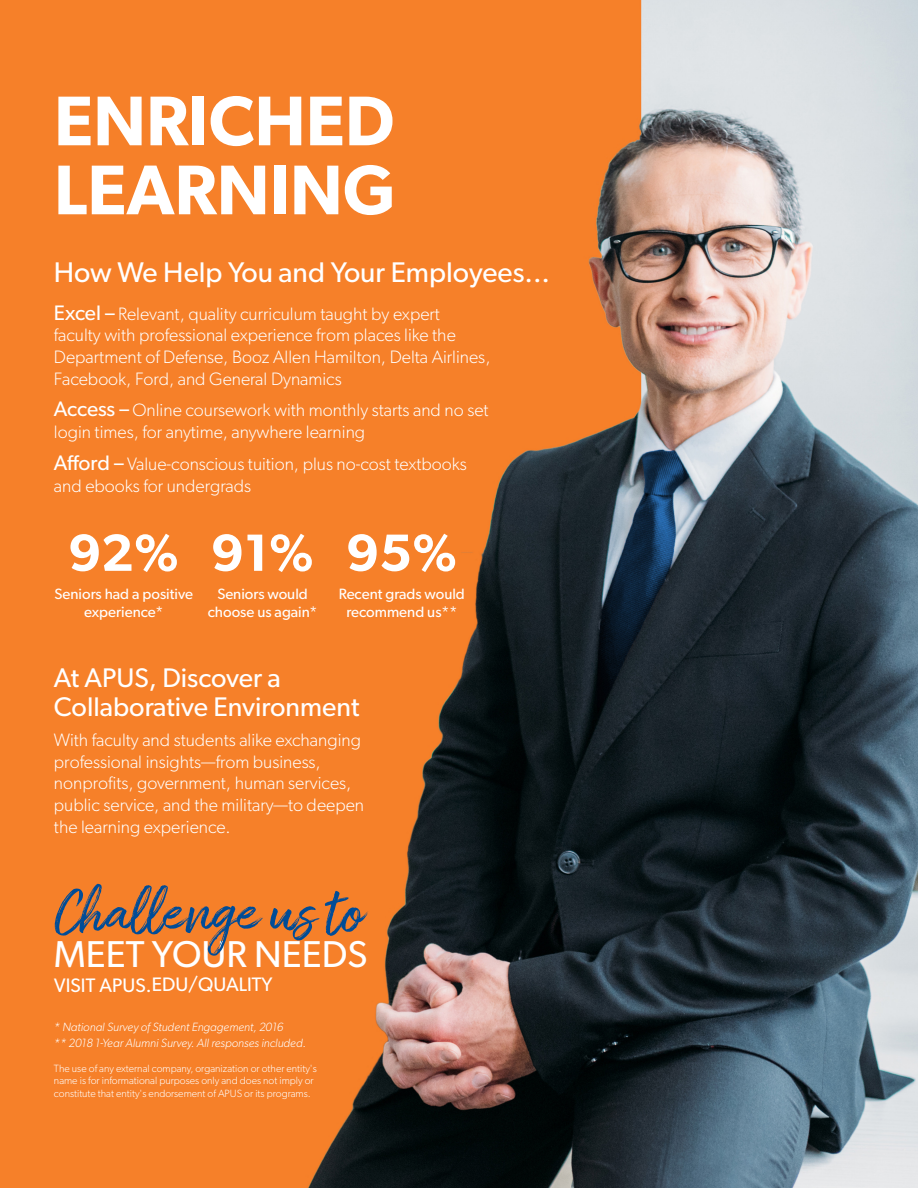
<style>
.page{position:relative;width:918px;height:1188px;background:#fff}
.page>*{position:absolute;margin:0;border:0;box-sizing:border-box;transform-origin:0 0}
.t1{font:600 70.5px "Gibson";color:#fff}
.CTA{font:61.95px "Amithen";color:#004c97}
.t2{font:600 52.5px "Gibson";color:#fff}
.CTA-2{font:37.5px "Gibson";color:#fff}
.subtitle_regular{font:28.5px "Gibson";color:#fff}
.Subtitle{font:27px/28.5px "Gibson";color:#fff}
.Body{font:19.5px "Gibson";letter-spacing:-.01em;color:#fff}
.Body-2{font:300 18px/21.6px "Gibson";color:#fff}
.Subtitle-2{font:300 18px/21.6px "Gibson";color:#fff}
.Body-3{font:15px/18px "Gibson";color:#fff;text-align:center}
.Body-4{font:italic 300 12px "Gibson";color:#fff}
.Body-5{font:300 10.5px/12.6px "Gibson";color:#fff}
.s1{font-weight:400;font-size:21px}
</style>
<div class="page">
<img style="left:0;top:0;width:918px;height:1188px">
<p class="t1" style="left:54px;top:79px;width:342px">ENRICHED</p>
<p class="t1" style="left:54px;top:148px;width:343px">LEARNING</p>
<p class="subtitle_regular" style="left:54px;top:255px;width:498px">How We Help You and Your Employees...</p>
<p class="Body-2" style="left:54px;top:303px;width:438px"><span class="s1">Excel –</span> Relevant, quality curriculum taught by expert faculty with professional experience from places like the Department of Defense, Booz Allen Hamilton, Delta Airlines, Facebook, Ford, and General Dynamics</p>
<p class="Body-2" style="left:54px;top:399px;width:436px"><span class="s1">Access –</span> Online coursework with monthly starts and no set login times, for anytime, anywhere learning</p>
<p class="Body-2" style="left:54px;top:453px;width:414px"><span class="s1">Afford –</span> Value-conscious tuition, plus no-cost textbooks and ebooks for undergrads</p>
<p class="t2" style="left:68px;top:521px;width:112px">92%</p>
<p class="t2" style="left:211px;top:521px;width:104px">91%</p>
<p class="t2" style="left:346px;top:521px;width:112px">95%</p>
<p class="Body-3" style="left:55px;top:584px;width:140px">Seniors had a positive experience*</p>
<p class="Body-3" style="left:208px;top:584px;width:111px">Seniors would choose us again*</p>
<p class="Body-3" style="left:339px;top:584px;width:128px">Recent grads would recommend us**</p>
<p class="Subtitle" style="left:54px;top:663px;width:307px">At APUS, Discover a<br>Collaborative Environment</p>
<p class="Subtitle-2" style="left:54px;top:729px;width:312px">With faculty and students alike exchanging professional insights—from business, nonprofits, government, human services, public service, and the military—to deepen the learning experience.</p>
<p class="CTA" style="left:55px;top:875px;width:309px">Challenge us to</p>
<p class="Body" style="left:54px;top:973px;width:220px">VISIT APUS.EDU/QUALITY</p>
<p class="CTA-2" style="left:54px;top:932px;width:315px">MEET YOUR NEEDS</p>
<p class="Body-4" style="left:54px;top:1020px;width:231px">* National Survey of Student Engagement, 2016</p>
<p class="Body-4" style="left:54px;top:1036px;width:254px">** 2018 1-Year Alumni Survey. All responses included.</p>
<p class="Body-5" style="left:54px;top:1062px;width:265px">The use of any external company, organization or other entity's name is for informational purposes only and does not imply or constitute that entity's endorsement of APUS or its programs.</p>
</div>
